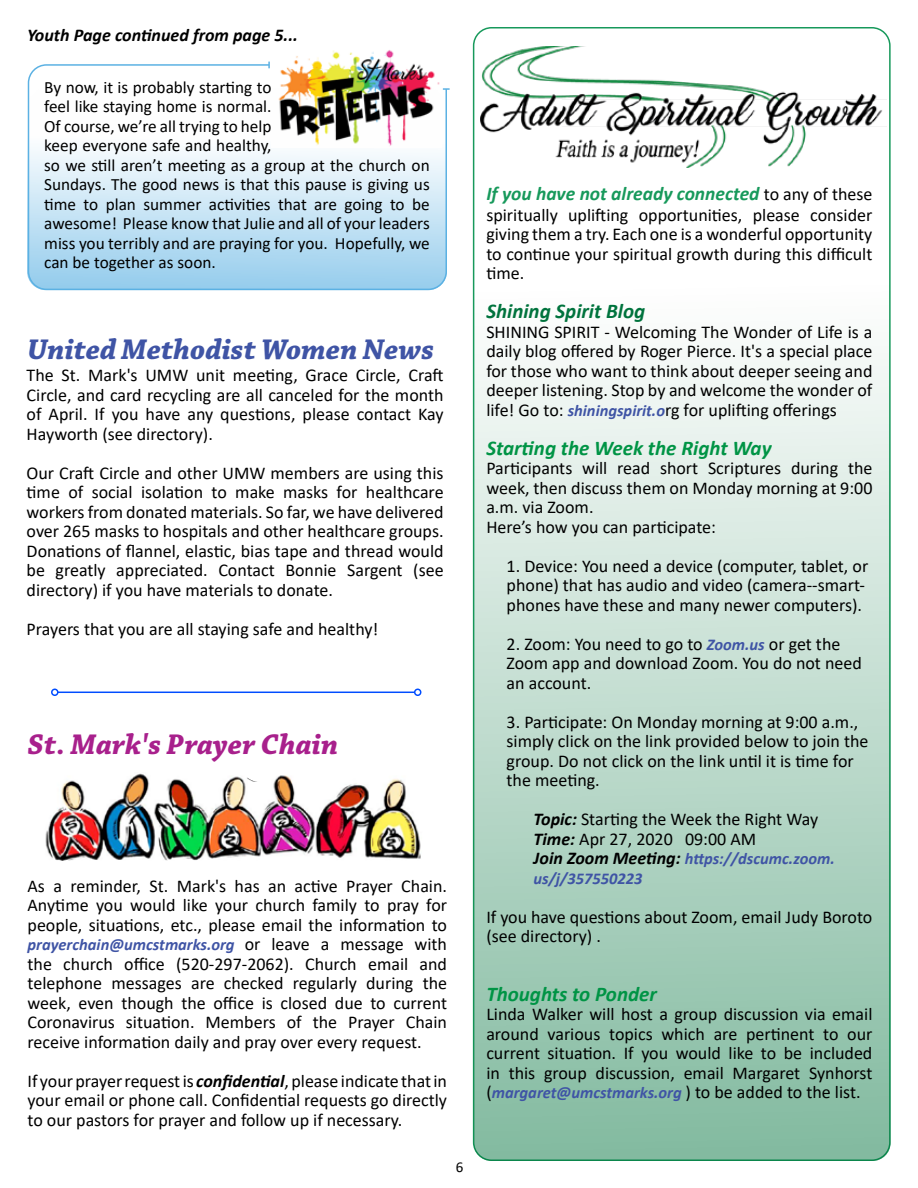
<style>
.page{position:relative;width:918px;height:1188px;background:#fff}
.page>*{position:absolute;margin:0;border:0;box-sizing:border-box;transform-origin:0 0}
.t1{font:italic 700 30px "Chaparral Pro";color:#3f54a5}
.t2{font:italic 700 30px "Chaparral Pro";color:#a8208c}
.t3{font:italic 700 21px "Calibri";color:#009445}
.t4{font:italic 700 21px "Calibri";color:#00733d}
.t5{font:italic 700 19.5px "Calibri";color:#17995b}
.t6{font:18px/19.5px "Calibri";color:#000;text-align:justify}
.t7{font:italic 700 18px "Calibri";color:#000}
.t8{font:17.25px/19.5px "Calibri";color:#000}
.t9{font:italic 700 16.5px/19.5px "Calibri";color:#3f54a5}
.t10{font:15px "Calibri";color:#000}
.s1{font-weight:400;font-style:normal;font-size:18px;color:#000}
.s2{font-weight:700;font-style:italic}
.s3{font-weight:700;font-style:italic;font-size:16.5px;color:#3f54a5}
.s4{font-size:18px;color:#000}
</style>
<div class="page">
<hr style="left:58px;top:692px;width:357px;height:1px;background:#004dff">
<div style="left:51px;top:689px;width:8px;height:7px;border:2px solid #004dff;border-radius:50%"></div>
<div style="left:414px;top:689px;width:7px;height:7px;border:2px solid #004dff;border-radius:50%"></div>
<img style="left:293px;top:50px;width:101px;height:13px">
<svg style="left:27px;top:63px;width:420px;height:228px"></svg>
<svg style="left:268px;top:62px;width:2px;height:6px"></svg>
<svg style="left:443px;top:88px;width:7px;height:2px"></svg>
<div style="left:474px;top:28px;width:417px;height:1133px;background:linear-gradient(to bottom,#fff,#89bea5);border-radius:18px"></div>
<img style="left:481px;top:47px;width:406px;height:120px">
<img style="left:45px;top:773px;width:376px;height:87px">
<div style="left:242px;top:750px;width:38px;height:32px;background:#fff;border-radius:50%"></div>
<p class="t7" style="left:27px;top:22px;width:273px">Youth Page continued from page 5...</p>
<p class="t8" style="left:44px;top:77px;width:387px">By now, it is probably starting to<br>feel like staying home is normal.<br>Of course, we’re all trying to help<br>keep everyone safe and healthy,<br>so we still aren’t meeting as a group at the church on Sundays. The good news is that this pause is giving us time to plan summer activities that are going to be awesome! Please know that Julie and all of your leaders miss you terribly and are praying for you. Hopefully, we can be together as soon.</p>
<h1 class="t1" style="left:27px;top:332px;width:408px">United Methodist Women News</h1>
<p class="t6" style="left:27px;top:365px;width:419px">The St. Mark's UMW unit meeting, Grace Circle, Craft Circle, and card recycling are all canceled for the month of April. If you have any questions, please contact Kay Hayworth (see directory).</p>
<p class="t6" style="left:27px;top:463px;width:419px">Our Craft Circle and other UMW members are using this time of social isolation to make masks for healthcare workers from donated materials. So far, we have delivered over 265 masks to hospitals and other healthcare groups.<br>Donations of flannel, elastic, bias tape and thread would be greatly appreciated. Contact Bonnie Sargent (see directory) if you have materials to donate.</p>
<p class="t6" style="left:27px;top:619px;width:353px">Prayers that you are all staying safe and healthy!</p>
<h1 class="t2" style="left:28px;top:727px;width:312px">St. Mark's Prayer Chain</h1>
<p class="t6" style="left:28px;top:875px;width:421px">As a reminder, St. Mark's has an active Prayer Chain.<br>Anytime you would like your church family to pray for people, situations, etc., please email the information to</p>
<p class="t9" style="left:28px;top:934px;width:421px">prayerchain@umcstmarks.org <span class="s1">or leave a message with</span></p>
<p class="t6" style="left:28px;top:953px;width:421px">the church office (520-297-2062). Church email and telephone messages are checked regularly during the week, even though the office is closed due to current Coronavirus situation. Members of the Prayer Chain receive information daily and pray over every request.</p>
<p class="t6" style="left:28px;top:1070px;width:421px">If your prayer request is <span class="s2">confidential</span>, please indicate that in your email or phone call. Confidential requests go directly to our pastors for prayer and follow up if necessary.</p>
<p class="t10" style="left:456px;top:1157px;width:9px">6</p>
<p class="t5" style="left:486px;top:179px;width:388px">If you have not already connected <span class="s1">to any of these</span></p>
<p class="t6" style="left:486px;top:204px;width:388px">spiritually uplifting opportunities, please consider giving them a try. Each one is a wonderful opportunity to continue your spiritual growth during this difficult time.</p>
<p class="t4" style="left:486px;top:296px;width:160px">Shining Spirit Blog</p>
<p class="t6" style="left:486px;top:321px;width:388px">SHINING SPIRIT - Welcoming The Wonder of Life is a daily blog offered by Roger Pierce. It's a special place for those who want to think about deeper seeing and deeper listening. Stop by and welcome the wonder of life! Go to: <span class="s3">shiningspirit.o</span>rg for uplifting offerings</p>
<p class="t3" style="left:486px;top:433px;width:287px">Starting the Week the Right Way</p>
<p class="t6" style="left:486px;top:458px;width:388px;text-align:left">Participants will read short Scriptures during the week, then discuss them on Monday morning at 9:00 a.m. via Zoom.<br>Here’s how you can participate:</p>
<p class="t6" style="left:507px;top:555px;width:363px;text-align:left">1. Device: You need a device (computer, tablet, or phone) that has audio and video (camera--smart&shy;phones have these and many newer computers).</p>
<p class="t6" style="left:507px;top:633px;width:357px;text-align:left">2. Zoom: You need to go to <span class="s3">Zoom.us</span> or get the<br>Zoom app and download Zoom. You do not need an account.</p>
<p class="t6" style="left:507px;top:711px;width:363px;text-align:left">3. Participate: On Monday morning at 9:00 a.m., simply click on the link provided below to join the group. Do not click on the link until it is time for the meeting.</p>
<p class="t6" style="left:534px;top:809px;width:286px"><span class="s2">Topic:</span> Starting the Week the Right Way<br><span class="s2">Time:</span> Apr 27, 2020 09:00 AM</p>
<p class="t9" style="left:534px;top:848px;width:303px"><span class="s4">Join Zoom Meeting:</span> https://dscumc.zoom. us/j/357550223</p>
<p class="t6" style="left:486px;top:906px;width:388px">If you have questions about Zoom, email Judy Boroto (see directory) .</p>
<p class="t3" style="left:486px;top:979px;width:172px">Thoughts to Ponder</p>
<p class="t6" style="left:486px;top:1004px;width:388px">Linda Walker will host a group discussion via email around various topics which are pertinent to our current situation. If you would like to be included in this group discussion, email Margaret Synhorst</p>
<p class="t9" style="left:486px;top:1082px;width:376px"><span class="s1">(</span>margaret@umcstmarks.org <span class="s1">) to be added to the list.</span></p>
</div>
